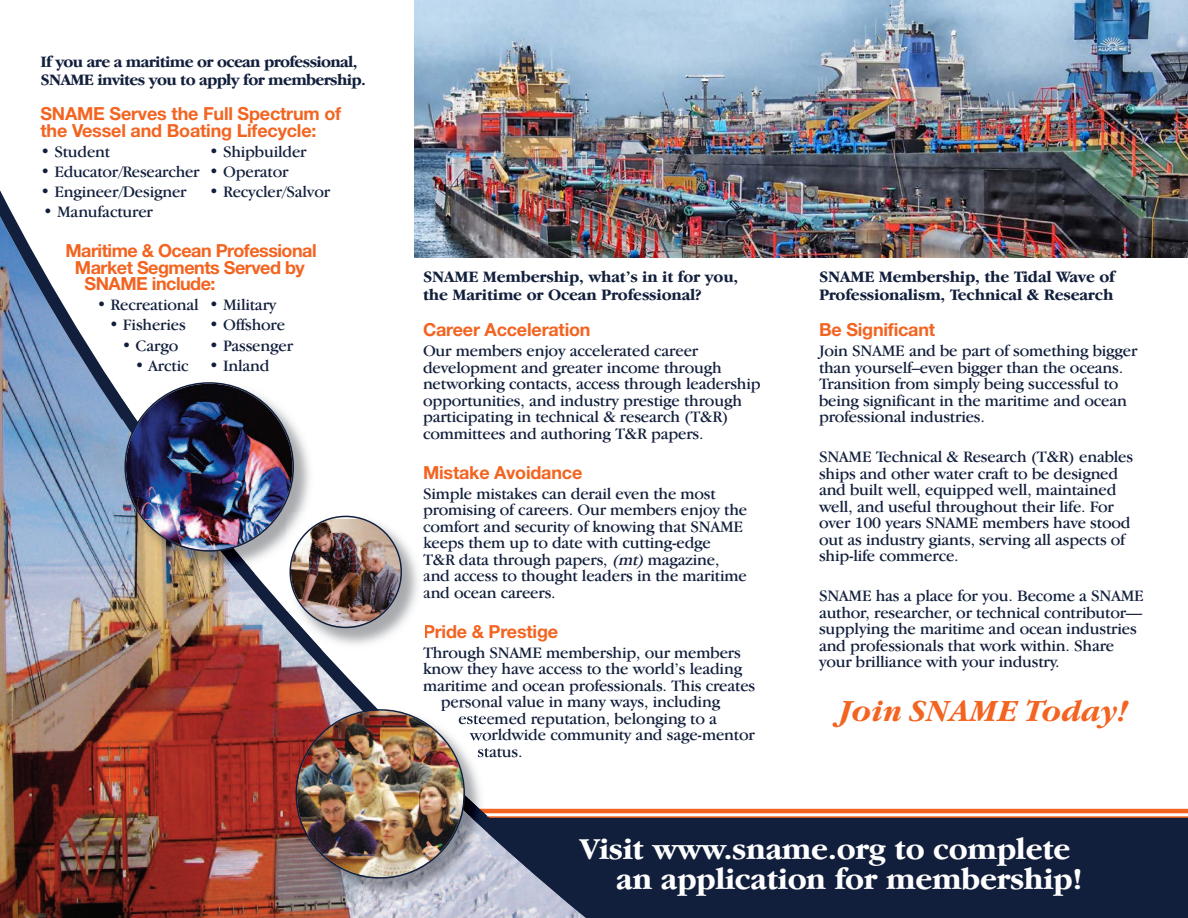
<style>
.page{position:relative;width:1188px;height:918px;background:#fff}
.page>*{position:absolute;margin:0;border:0;box-sizing:border-box;transform-origin:0 0}
.t1{font:700 31.5px/30px "Garamond IT Cby BT";letter-spacing:-.015em;color:#fff}
.t2{font:30px "Garamond Bld Itl";color:#f36421}
.t3{font:700 18px/16.5px "Helvetica Neue";letter-spacing:-.01em;color:#f36421}
.t4{font:700 18px "Helvetica Neue";letter-spacing:-.03em;color:#f36421}
.t5{font:16.5px/16.5px "Garamond IT Cby BT";letter-spacing:-.01em;color:#121f3c}
.t6{font:700 16.5px/18px "Garamond IT Cby BT";letter-spacing:-.015em;color:#121f3c}
.t7{font:700 16.5px/18px "Garamond IT Cby BT";letter-spacing:-.04em;color:#121f3c}
.s1{font-style:italic}
</style>
<div class="page">
<div style="left:444px;top:818px;width:744px;height:100px;background:#121f3c"></div>
<hr style="left:477px;top:809px;width:711px;height:4px;background:#f36421">
<hr style="left:477px;top:816px;width:711px;height:2px;background:#f36421">
<img style="left:0;top:190px;width:605px;height:728px">
<img style="left:293px;top:706px;width:195px;height:195px">
<img style="left:296px;top:709px;width:169px;height:170px">
<img style="left:323px;top:513px;width:102px;height:138px">
<svg style="left:423px;top:513px;width:2px;height:6px"></svg>
<svg style="left:423px;top:525px;width:2px;height:6px"></svg>
<svg style="left:423px;top:537px;width:2px;height:11px"></svg>
<svg style="left:424px;top:625px;width:1px;height:13px"></svg>
<img style="left:287px;top:628px;width:36px;height:23px">
<img style="left:287px;top:629px;width:19px;height:22px">
<img style="left:124px;top:382px;width:278px;height:246px">
<img style="left:415px;top:0;width:773px;height:258px">
<p class="t7" style="left:40px;top:52px;width:327px">If you are a maritime or ocean professional,<br>SNAME invites you to apply for membership.</p>
<p class="t3" style="left:40px;top:105px;width:302px">SNAME Serves the Full Spectrum of the Vessel and Boating Lifecycle:</p>
<p class="t5" style="left:40px;top:143px;width:71px">• Student</p>
<p class="t5" style="left:209px;top:143px;width:99px">• Shipbuilder</p>
<p class="t5" style="left:40px;top:163px;width:250px">• Educator/Researcher • Operator</p>
<p class="t5" style="left:40px;top:183px;width:148px">• Engineer/Designer</p>
<p class="t5" style="left:209px;top:183px;width:122px">• Recycler/Salvor</p>
<p class="t5" style="left:43px;top:203px;width:111px">• Manufacturer</p>
<p class="t4" style="left:65px;top:240px;width:253px">Maritime &amp; Ocean Professional</p>
<p class="t4" style="left:75px;top:256px;width:232px">Market Segments Served by</p>
<p class="t4" style="left:85px;top:273px;width:132px">SNAME include:</p>
<p class="t5" style="left:97px;top:297px;width:181px">• Recreational • Military</p>
<p class="t5" style="left:109px;top:317px;width:78px">• Fisheries</p>
<p class="t5" style="left:209px;top:317px;width:77px">• Offshore</p>
<p class="t5" style="left:122px;top:337px;width:58px">• Cargo</p>
<p class="t5" style="left:209px;top:337px;width:85px">• Passenger</p>
<p class="t5" style="left:135px;top:357px;width:136px">• Arctic • Inland</p>
<p class="t6" style="left:423px;top:268px;width:317px">SNAME Membership, what’s in it for you, the Maritime or Ocean Professional?</p>
<p class="t3" style="left:423px;top:321px;width:169px">Career Acceleration</p>
<p class="t5" style="left:423px;top:342px;width:339px">Our members enjoy accelerated career development and greater income through networking contacts, access through leadership opportunities, and industry prestige through participating in technical &amp; research (T&amp;R) committees and authoring T&amp;R papers.</p>
<p class="t3" style="left:423px;top:464px;width:161px">Mistake Avoidance</p>
<p class="t5" style="left:423px;top:485px;width:326px">Simple mistakes can derail even the most promising of careers. Our members enjoy the comfort and security of knowing that SNAME keeps them up to date with cutting-edge<br>T&amp;R data through papers, <span class="s1">(mt)</span> magazine, and access to thought leaders in the maritime and ocean careers.</p>
<p class="t3" style="left:423px;top:623px;width:137px">Pride &amp; Prestige</p>
<p class="t5" style="left:423px;top:644px;width:319px">Through SNAME membership, our members</p>
<p class="t5" style="left:423px;top:661px;width:321px">know they have access to the world’s leading</p>
<p class="t5" style="left:423px;top:677px;width:334px">maritime and ocean professionals. This creates</p>
<p class="t5" style="left:441px;top:694px;width:281px">personal value in many ways, including</p>
<p class="t5" style="left:458px;top:710px;width:260px">esteemed reputation, belonging to a</p>
<p class="t5" style="left:470px;top:727px;width:287px">worldwide community and sage-mentor</p>
<p class="t5" style="left:477px;top:743px;width:47px">status.</p>
<p class="t6" style="left:819px;top:268px;width:298px">SNAME Membership, the Tidal Wave of<br>Professionalism, Technical &amp; Research</p>
<p class="t3" style="left:819px;top:321px;width:118px">Be Significant</p>
<p class="t5" style="left:819px;top:342px;width:320px">Join SNAME and be part of something bigger than yourself–even bigger than the oceans.<br>Transition from simply being successful to being significant in the maritime and ocean professional industries.</p>
<p class="t5" style="left:819px;top:448px;width:316px">SNAME Technical &amp; Research (T&amp;R) enables ships and other water craft to be designed and built well, equipped well, maintained well, and useful throughout their life. For over 100 years SNAME members have stood out as industry giants, serving all aspects of ship-life commerce.</p>
<p class="t5" style="left:819px;top:587px;width:326px">SNAME has a place for you. Become a SNAME author, researcher, or technical contributor— supplying the maritime and ocean industries and professionals that work within. Share your brilliance with your industry.</p>
<p class="t2" style="left:839px;top:693px;width:291px">Join SNAME Today!</p>
<p class="t1" style="left:616px;top:834px;width:468px;text-indent:-36px">Visit www.sname.org to complete an application for membership!</p>
</div>
